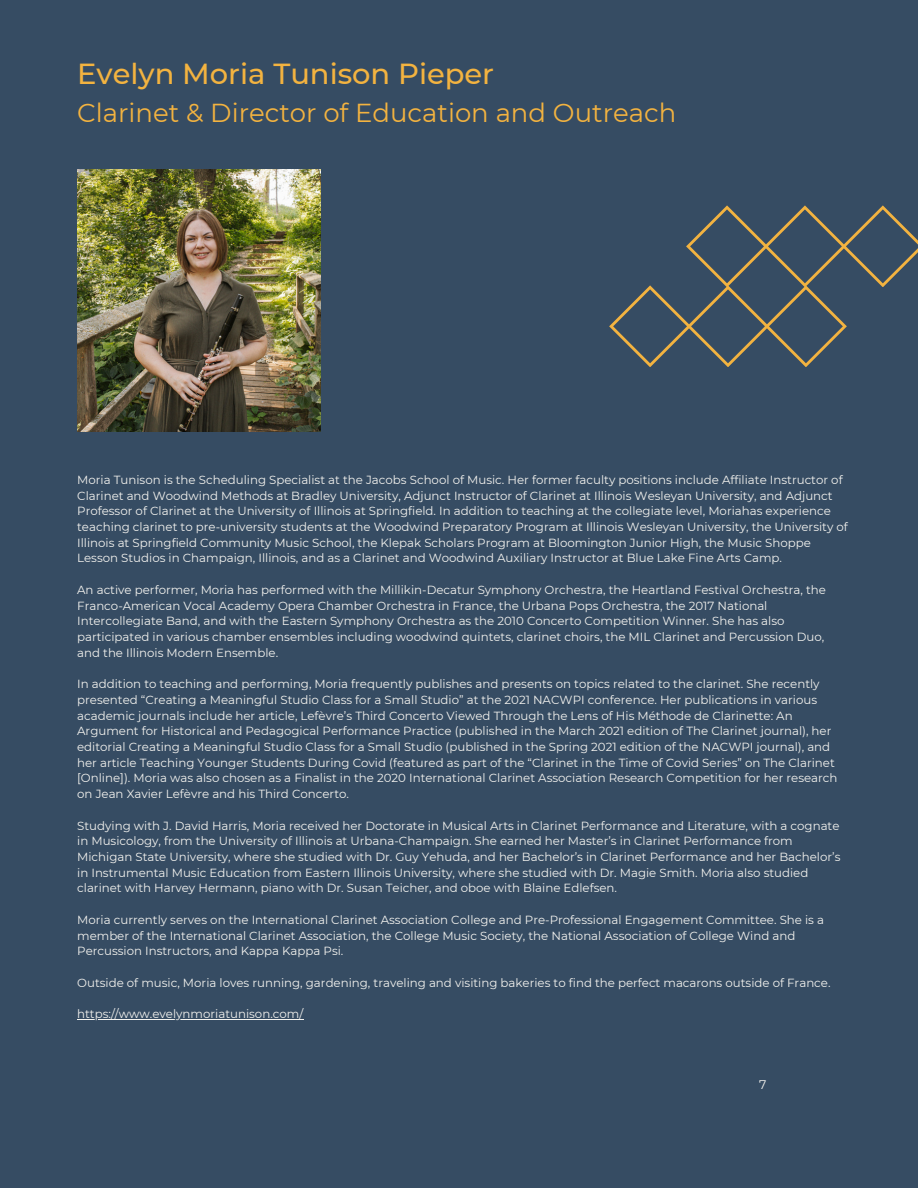
<style>
.page{position:relative;width:918px;height:1188px;background:#364c63}
.page>*{position:absolute;margin:0;border:0;box-sizing:border-box;transform-origin:0 0}
.t1{font:500 28.95px "Montserrat";color:#f3b340}
.t2{font:25.95px "Montserrat";color:#f3b340}
.t3{font:12.45px "Montserrat";color:#f4f3ef}
.t4{font:11.85px/15.8px "Montserrat";color:#f4f3ef}
</style>
<div class="page">
<img style="left:77px;top:170px;width:243px;height:262px">
<hr style="left:77px;top:1019px;width:226px;height:1px;background:#f4f3ef">
<svg style="left:609px;top:205px;width:309px;height:162px"></svg>
<p class="t1" style="left:77px;top:56px;width:418px">Evelyn Moria Tunison Pieper</p>
<p class="t2" style="left:77px;top:97px;width:601px">Clarinet &amp; Director of Education and Outreach</p>
<p class="t4" style="left:77px;top:472px;width:772px">Moria Tunison is the Scheduling Specialist at the Jacobs School of Music. Her former faculty positions include Affiliate Instructor of Clarinet and Woodwind Methods at Bradley University, Adjunct Instructor of Clarinet at Illinois Wesleyan University, and Adjunct Professor of Clarinet at the University of Illinois at Springfield. In addition to teaching at the collegiate level, Moriahas experience teaching clarinet to pre-university students at the Woodwind Preparatory Program at Illinois Wesleyan University, the University of Illinois at Springfield Community Music School, the Klepak Scholars Program at Bloomington Junior High, the Music Shoppe Lesson Studios in Champaign, Illinois, and as a Clarinet and Woodwind Auxiliary Instructor at Blue Lake Fine Arts Camp.</p>
<p class="t4" style="left:77px;top:582px;width:750px">An active performer, Moria has performed with the Millikin-Decatur Symphony Orchestra, the Heartland Festival Orchestra, the Franco-American Vocal Academy Opera Chamber Orchestra in France, the Urbana Pops Orchestra, the 2017 National Intercollegiate Band, and with the Eastern Symphony Orchestra as the 2010 Concerto Competition Winner. She has also participated in various chamber ensembles including woodwind quintets, clarinet choirs, the MIL Clarinet and Percussion Duo, and the Illinois Modern Ensemble.</p>
<p class="t4" style="left:77px;top:676px;width:762px">In addition to teaching and performing, Moria frequently publishes and presents on topics related to the clarinet. She recently presented “Creating a Meaningful Studio Class for a Small Studio” at the 2021 NACWPI conference. Her publications in various academic journals include her article, Lefèvre’s Third Concerto Viewed Through the Lens of His Méthode de Clarinette: An Argument for Historical and Pedagogical Performance Practice (published in the March 2021 edition of The Clarinet journal), her editorial Creating a Meaningful Studio Class for a Small Studio (published in the Spring 2021 edition of the NACWPI journal), and her article Teaching Younger Students During Covid (featured as part of the “Clarinet in the Time of Covid Series” on The Clarinet [Online]). Moria was also chosen as a Finalist in the 2020 International Clarinet Association Research Competition for her research on Jean Xavier Lefèvre and his Third Concerto.</p>
<p class="t4" style="left:77px;top:817px;width:765px">Studying with J. David Harris, Moria received her Doctorate in Musical Arts in Clarinet Performance and Literature, with a cognate in Musicology, from the University of Illinois at Urbana-Champaign. She earned her Master’s in Clarinet Performance from Michigan State University, where she studied with Dr. Guy Yehuda, and her Bachelor’s in Clarinet Performance and her Bachelor’s in Instrumental Music Education from Eastern Illinois University, where she studied with Dr. Magie Smith. Moria also studied clarinet with Harvey Hermann, piano with Dr. Susan Teicher, and oboe with Blaine Edlefsen.</p>
<p class="t4" style="left:77px;top:912px;width:748px">Moria currently serves on the International Clarinet Association College and Pre-Professional Engagement Committee. She is a member of the International Clarinet Association, the College Music Society, the National Association of College Wind and<br>Percussion Instructors, and Kappa Kappa Psi.</p>
<p class="t4" style="left:77px;top:975px;width:755px">Outside of music, Moria loves running, gardening, traveling and visiting bakeries to find the perfect macarons outside of France.</p>
<p class="t4" style="left:77px;top:1006px;width:228px">https://www.evelynmoriatunison.com/</p>
<p class="t3" style="left:759px;top:1077px;width:9px">7</p>
</div>
